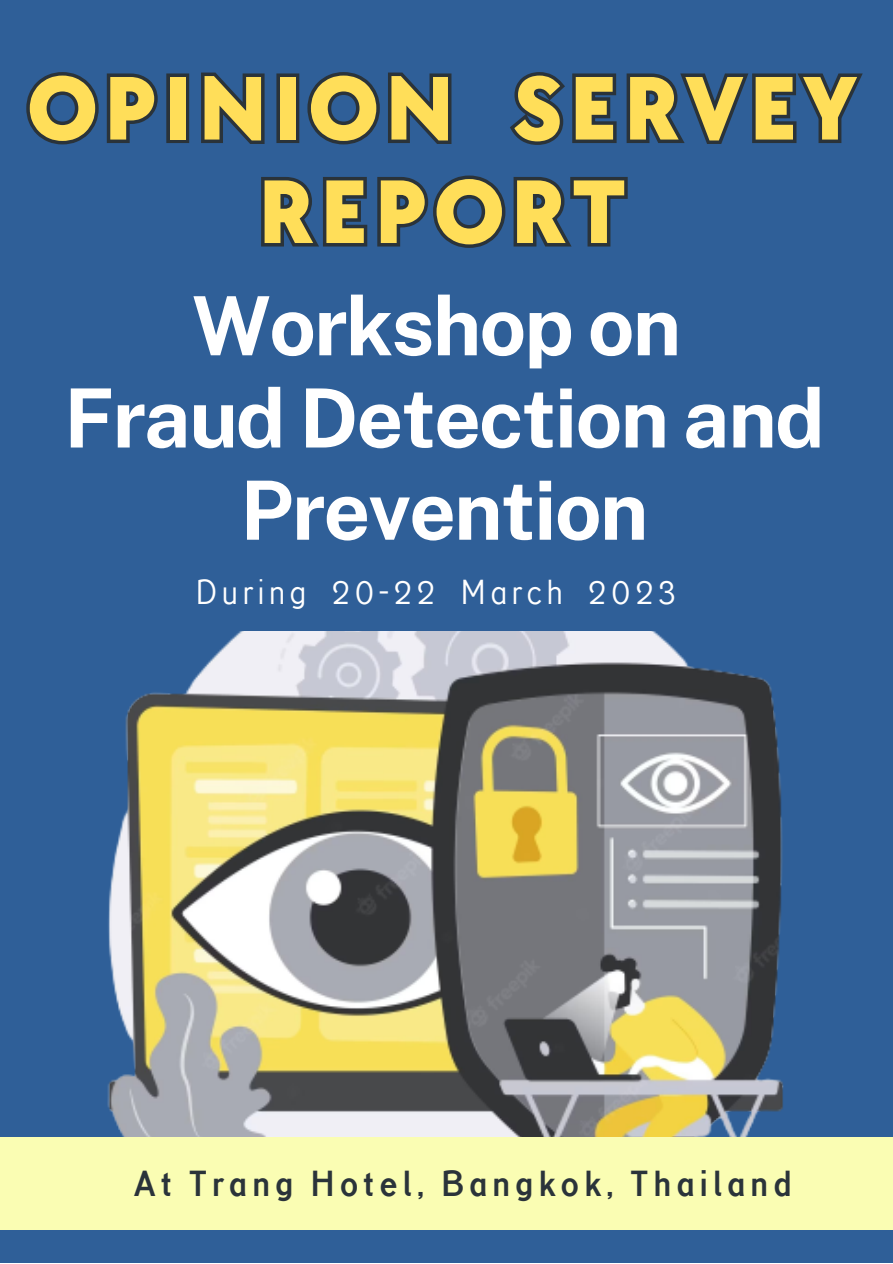
<style>
.page{position:relative;width:893px;height:1264px;background:#fff}
.page>*{position:absolute;margin:0;border:0;box-sizing:border-box;transform-origin:0 0}
.t1{font:800 93.3px/103.4px "TT Chocolates";letter-spacing:.06em;color:#ffde59;text-align:center}
.t2{font:700 81.6px/92.1px "Public Sans";letter-spacing:-.02em;color:#fff;text-align:center}
.t3{font:700 36.75px "TT Corals";letter-spacing:.125em;color:#2a333a}
.t4{font:35.25px "TT Corals";letter-spacing:.115em;color:#fff}
</style>
<div class="page">
<div style="left:0;top:0;width:892px;height:1262px;background:#2f5f98"></div>
<img style="left:107px;top:631px;width:677px;height:505px">
<div style="left:0;top:1136px;width:892px;height:92px;background:#fafdb3"></div>
<svg style="left:26px;top:72px;width:426px;height:73px"></svg>
<svg style="left:510px;top:72px;width:353px;height:73px"></svg>
<svg style="left:261px;top:175px;width:367px;height:73px"></svg>
<p class="t1" style="left:27px;top:60px;width:831px">OPINION SERVEY<br>REPORT</p>
<p class="t2" style="left:64px;top:279px;width:762px">Workshop on<br>Fraud Detection and<br>Prevention</p>
<p class="t4" style="left:195px;top:571px;width:482px">During 20-22 March 2023</p>
<p class="t3" style="left:133px;top:1161px;width:660px">At Trang Hotel, Bangkok, Thailand</p>
</div>
